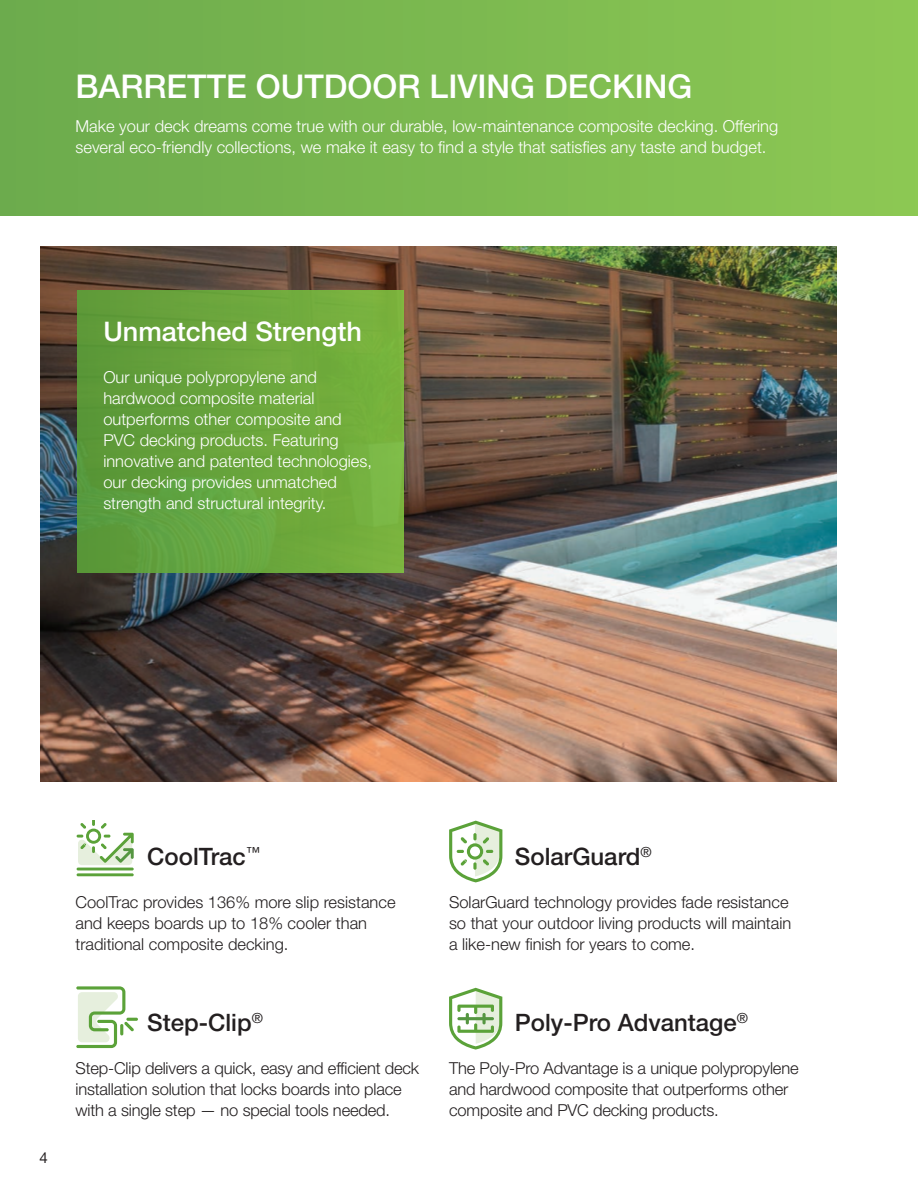
<style>
.page{position:relative;width:918px;height:1188px;background:#fff}
.page>*{position:absolute;margin:0;border:0;box-sizing:border-box;transform-origin:0 0}
.t1{font:500 32.85px "Helvetica Neue LT Std";color:#fff}
.t2{font:500 27px "Helvetica Neue LT Std";color:#fff}
.t3{font:500 24px "Helvetica Neue LT Std";color:#231f20}
.t4{font:300 16.5px/21px "Helvetica Neue LT Std";letter-spacing:-.01em;color:#231f20}
.t5{font:300 16.5px/21px "Helvetica Neue LT Std";color:#fff}
.t6{font:15px "Helvetica Neue LT Std";color:#231f20}
</style>
<div class="page">
<img style="left:40px;top:246px;width:797px;height:536px">
<div style="left:0;top:0;width:918px;height:216px;background:linear-gradient(to right,#6cab4d,#8dc853)"></div>
<div style="left:77px;top:291px;width:326px;height:281px;background:linear-gradient(to right,#5a983a,#7ab43f)"></div>
<svg style="left:76px;top:986px;width:62px;height:62px"></svg>
<svg style="left:449px;top:821px;width:53px;height:61px"></svg>
<svg style="left:449px;top:988px;width:53px;height:62px"></svg>
<hr style="left:77px;top:868px;width:57px;height:2px;background:#5ba239">
<hr style="left:77px;top:873px;width:57px;height:3px;background:#5ba239">
<svg style="left:77px;top:820px;width:57px;height:45px"></svg>
<h1 class="t1" style="left:76px;top:66px;width:618px">BARRETTE OUTDOOR LIVING DECKING</h1>
<p class="t5" style="left:76px;top:115px;width:704px">Make your deck dreams come true with our durable, low-maintenance composite decking. Offering several eco-friendly collections, we make it easy to find a style that satisfies any taste and budget.</p>
<h2 class="t2" style="left:103px;top:315px;width:260px">Unmatched Strength</h2>
<p class="t5" style="left:103px;top:366px;width:270px">Our unique polypropylene and hardwood composite material outperforms other composite and PVC decking products. Featuring innovative and patented technologies, our decking provides unmatched strength and structural integrity.</p>
<p class="t6" style="left:40px;top:1149px;width:10px">4</p>
<h3 class="t3" style="left:147px;top:842px;width:114px">CoolTrac<sup>™</sup></h3>
<p class="t4" style="left:76px;top:891px;width:322px">CoolTrac provides 136% more slip resistance and keeps boards up to 18% cooler than traditional composite decking.</p>
<h3 class="t3" style="left:147px;top:1008px;width:117px">Step-Clip<sup>®</sup></h3>
<p class="t4" style="left:76px;top:1057px;width:345px">Step-Clip delivers a quick, easy and efficient deck installation solution that locks boards into place with a single step — no special tools needed.</p>
<h3 class="t3" style="left:515px;top:842px;width:138px">SolarGuard<sup>®</sup></h3>
<p class="t4" style="left:449px;top:891px;width:344px">SolarGuard technology provides fade resistance so that your outdoor living products will maintain a like-new finish for years to come.</p>
<h3 class="t3" style="left:515px;top:1008px;width:235px">Poly-Pro Advantage<sup>®</sup></h3>
<p class="t4" style="left:449px;top:1057px;width:351px">The Poly-Pro Advantage is a unique polypropylene and hardwood composite that outperforms other composite and PVC decking products.</p>
</div>
